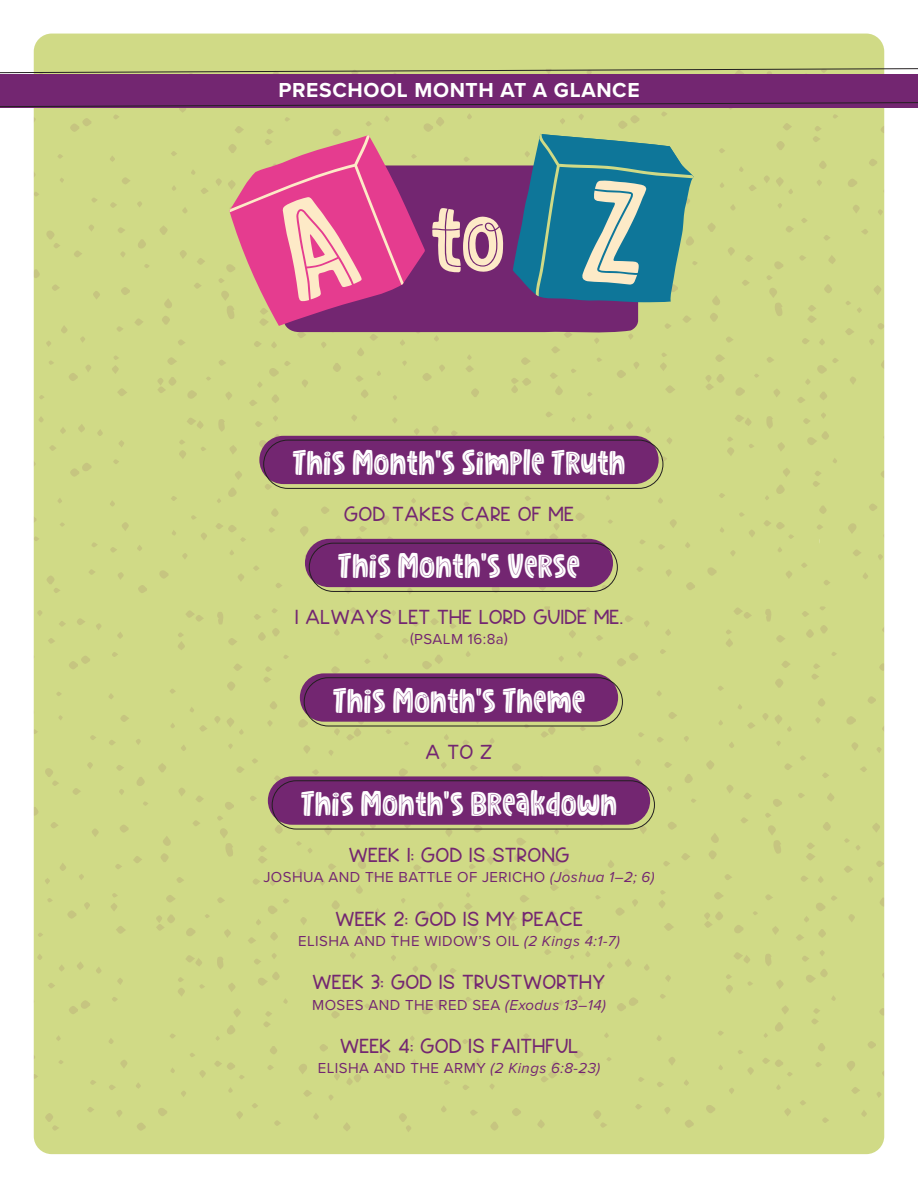
<style>
.page{position:relative;width:918px;height:1188px;background:#fff}
.page>*{position:absolute;margin:0;border:0;box-sizing:border-box;transform-origin:0 0}
.t1{font:39px "Skiba";letter-spacing:.02em;color:#fff}
.t2{font:22.5px "Sour Grape";letter-spacing:.01em;color:#732671}
.t3{font:700 21px "Proxima Nova";letter-spacing:.03em;color:#fff}
.t4{font:15px "Proxima Nova";letter-spacing:.03em;color:#732671}
.s1{font-style:italic}
</style>
<div class="page">
<div style="left:33px;top:33px;width:852px;height:1122px;background:#d0da86"></div>
<div style="left:0;top:74px;width:918px;height:34px;background:#732671"></div>
<svg style="left:0;top:68px;width:918px;height:39px"></svg>
<div style="left:259px;top:436px;width:400px;height:48px;background:#732671;border-radius:24px"></div>
<div style="left:263px;top:440px;width:400px;height:49px;border:1px solid #231f20;border-radius:24px"></div>
<div style="left:305px;top:539px;width:308px;height:48px;background:#732671;border-radius:24px"></div>
<div style="left:309px;top:543px;width:309px;height:49px;border:1px solid #231f20;border-radius:24px"></div>
<div style="left:300px;top:673px;width:318px;height:49px;background:#732671;border-radius:24px"></div>
<div style="left:304px;top:677px;width:319px;height:49px;border:1px solid #231f20;border-radius:24px"></div>
<div style="left:268px;top:776px;width:382px;height:49px;background:#732671;border-radius:24px"></div>
<div style="left:272px;top:780px;width:383px;height:49px;border:1px solid #231f20;border-radius:24px"></div>
<svg style="left:218px;top:117px;width:207px;height:221px;background:#ce6f88"></svg>
<svg style="left:513px;top:134px;width:181px;height:174px;background:#357f92"></svg>
<h3 class="t3" style="left:278px;top:74px;width:363px">PRESCHOOL MONTH AT A GLANCE</h3>
<h1 class="t1" style="left:293px;top:443px;width:334px">This Month's Simple Truth</h1>
<h2 class="t2" style="left:344px;top:503px;width:232px">GOD TAKES CARE OF ME</h2>
<h1 class="t1" style="left:338px;top:546px;width:243px">This Month's Verse</h1>
<h2 class="t2" style="left:295px;top:606px;width:329px">I ALWAYS LET THE LORD GUIDE ME.</h2>
<p class="t4" style="left:410px;top:628px;width:99px">(PSALM 16:8 a)</p>
<h1 class="t1" style="left:333px;top:681px;width:253px">This Month's Theme</h1>
<h2 class="t2" style="left:425px;top:740px;width:69px">A TO Z</h2>
<h1 class="t1" style="left:301px;top:784px;width:317px">This Month's Breakdown</h1>
<h2 class="t2" style="left:348px;top:844px;width:223px">WEEK 1: GOD IS STRONG</h2>
<p class="t4" style="left:263px;top:866px;width:393px">JOSHUA AND THE BATTLE OF JERICHO <span class="s1">(Joshua 1–2; 6)</span></p>
<h2 class="t2" style="left:335px;top:907px;width:249px">WEEK 2: GOD IS MY PEACE</h2>
<p class="t4" style="left:298px;top:930px;width:323px">ELISHA AND THE WIDOW’S OIL <span class="s1">(2 Kings 4:1-7)</span></p>
<h2 class="t2" style="left:312px;top:971px;width:295px">WEEK 3: GOD IS TRUSTWORTHY</h2>
<p class="t4" style="left:312px;top:993px;width:295px">MOSES AND THE RED SEA <span class="s1">(Exodus 13–14)</span></p>
<h2 class="t2" style="left:340px;top:1035px;width:240px">WEEK 4: GOD IS FAITHFUL</h2>
<p class="t4" style="left:318px;top:1057px;width:284px">ELISHA AND THE ARMY <span class="s1">(2 Kings 6:8-23)</span></p>
</div>
